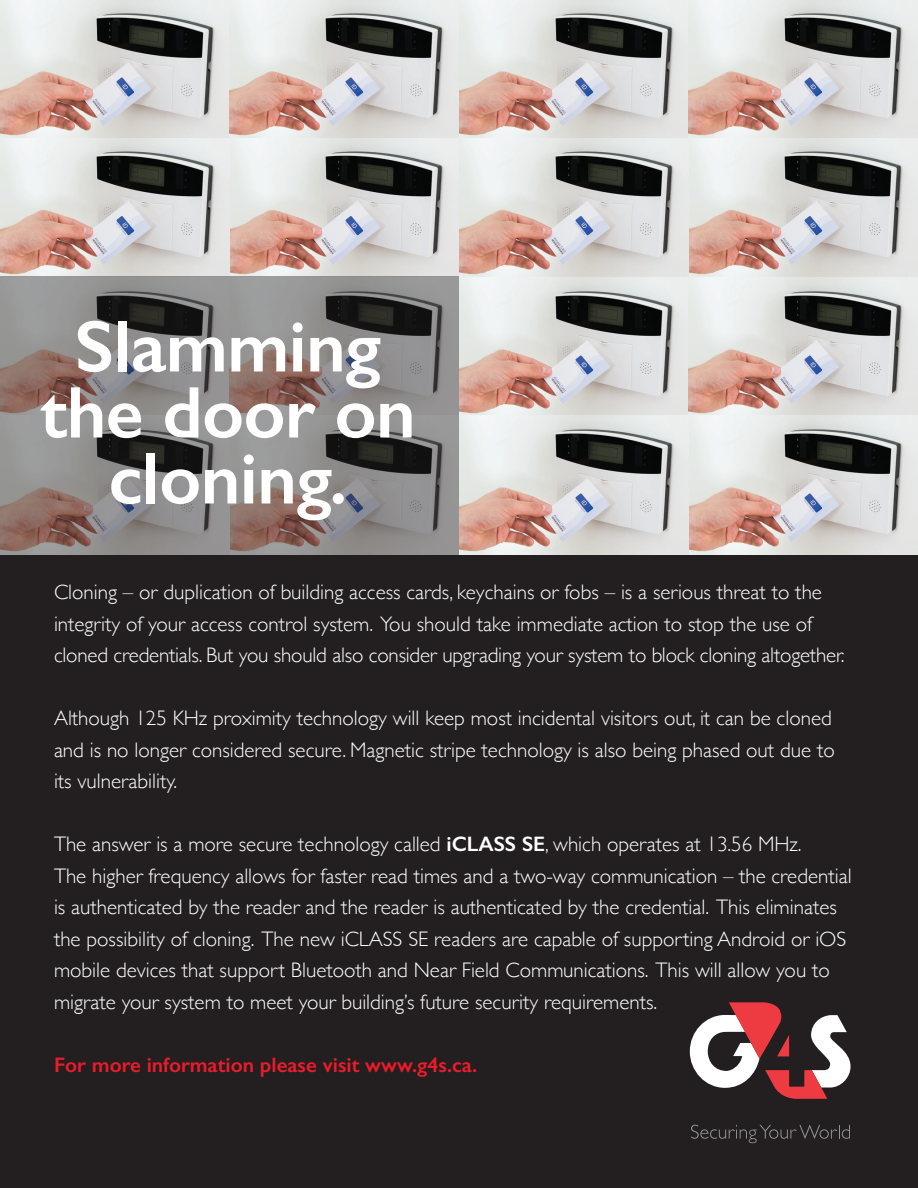
<style>
.page{position:relative;width:918px;height:1188px;background:#fff}
.page>*{position:absolute;margin:0;border:0;box-sizing:border-box;transform-origin:0 0}
.t1{font:600 73.5px/66px "Gill Sans";letter-spacing:-.01em;color:#fff;text-align:center}
.t2{font:300 21px/31.5px "Gill Sans";color:#fff}
.t3{font:600 21px "Gill Sans";color:#ec1b2b}
.s1{font-weight:600}
</style>
<div class="page">
<div style="left:0;top:533px;width:918px;height:655px;background:#231f20"></div>
<img style="left:0;top:0;width:918px;height:554px">
<svg style="left:0;top:277px;width:459px;height:278px;background:#827c7b"></svg>
<svg style="left:690px;top:1002px;width:161px;height:97px"></svg>
<svg style="left:691px;top:1125px;width:159px;height:18px"></svg>
<h1 class="t1" style="left:40px;top:313px;width:377px">Slamming the door on cloning.</h1>
<p class="t2" style="left:54px;top:576px;width:792px">Cloning – or duplication of building access cards, keychains or fobs – is a serious threat to the integrity of your access control system. You should take immediate action to stop the use of cloned credentials. But you should also consider upgrading your system to block cloning altogether.</p>
<p class="t2" style="left:54px;top:702px;width:782px">Although 125 KHz proximity technology will keep most incidental visitors out, it can be cloned and is no longer considered secure. Magnetic stripe technology is also being phased out due to its vulnerability.</p>
<p class="t2" style="left:54px;top:828px;width:799px">The answer is a more secure technology called <span class="s1">iCLASS SE</span>, which operates at 13.56 MHz.<br>The higher frequency allows for faster read times and a two-way communication – the credential is authenticated by the reader and the reader is authenticated by the credential. This eliminates the possibility of cloning. The new iCLASS SE readers are capable of supporting Android or iOS mobile devices that support Bluetooth and Near Field Communications. This will allow you to migrate your system to meet your building’s future security requirements.</p>
<p class="t3" style="left:54px;top:1052px;width:425px">For more information please visit www.g4s.ca.</p>
</div>
